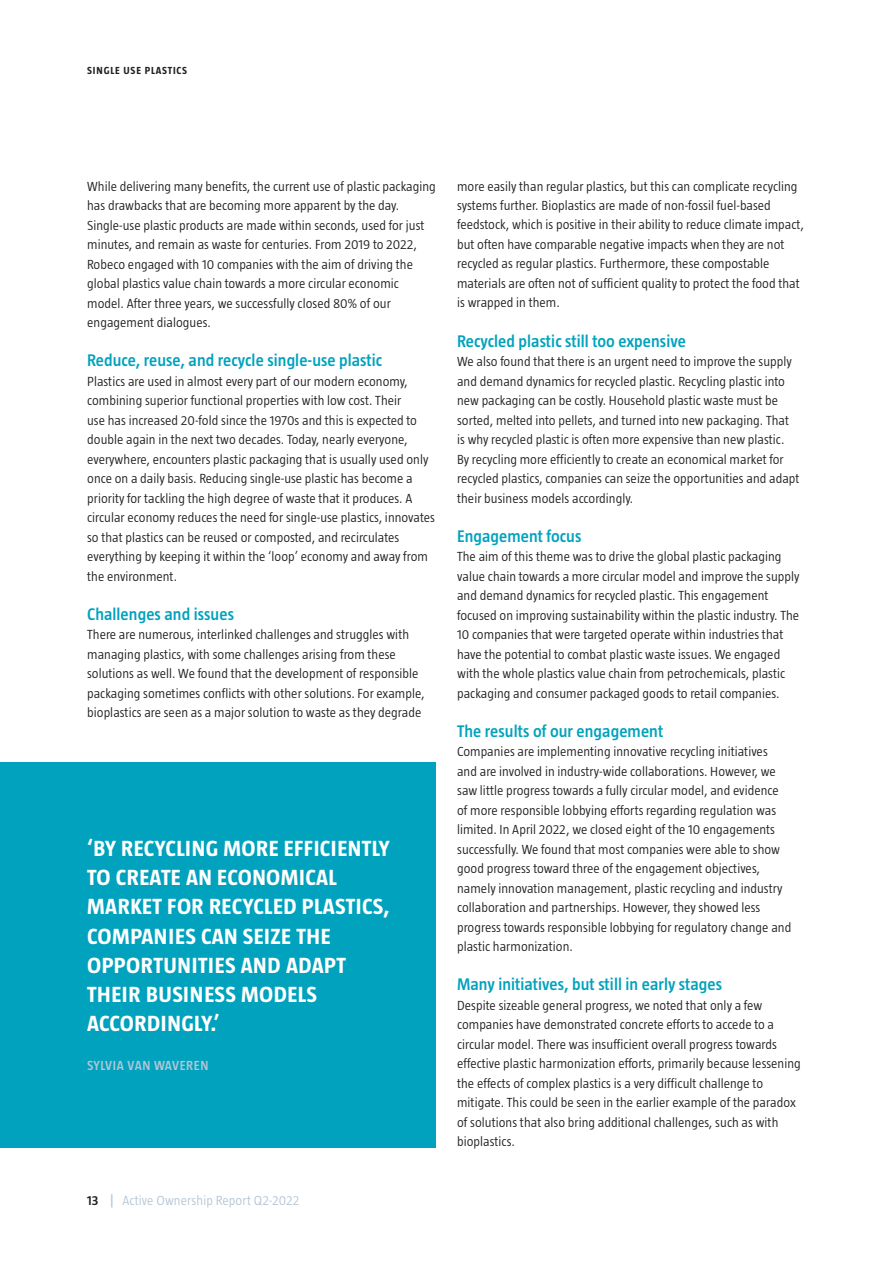
<style>
.page{position:relative;width:893px;height:1263px;background:#fff}
.page>*{position:absolute;margin:0;border:0;box-sizing:border-box;transform-origin:0 0}
.Table_txt_left___dot{font:700 22.5px/29.2px "Taz";letter-spacing:.02em;color:#fff}
._03_Subheading_level{font:600 17.25px "Taz";letter-spacing:.005em;color:#00a2bd}
._04_Body_text{font:300 13.5px/19.5px "Taz";letter-spacing:.005em;color:#231f20}
.t1{font:300 13.5px "Taz";letter-spacing:.01em;color:#b5c6d6}
._01_Heading_20pt{font:600 13.5px "Taz";letter-spacing:.04em;color:#b5c6d6}
._02_Intro{font:700 10.5px "Taz";letter-spacing:.08em;color:#231f20}
.s1{font-weight:600;color:#231f20}
.s2{font-weight:600}
</style>
<div class="page">
<div style="left:0;top:762px;width:436px;height:386px;background:#00a2bd"></div>
<p class="_02_Intro" style="left:87px;top:64px;width:101px">SINGLE USE PLASTICS</p>
<p class="_04_Body_text" style="left:87px;top:176px;width:350px">While delivering many benefits, the current use of plastic packaging has drawbacks that are becoming more apparent by the day.<br>Single-use plastic products are made within seconds, used for just minutes, and remain as waste for centuries. From 2019 to 2022, Robeco engaged with 10 companies with the aim of driving the global plastics value chain towards a more circular economic model. After three years, we successfully closed 80% of our engagement dialogues.</p>
<p class="_03_Subheading_level" style="left:87px;top:350px;width:297px">Reduce, reuse, and recycle single-use plastic</p>
<p class="_04_Body_text" style="left:87px;top:371px;width:349px">Plastics are used in almost every part of our modern economy, combining superior functional properties with low cost. Their<br>use has increased 20-fold since the 1970s and this is expected to double again in the next two decades. Today, nearly everyone, everywhere, encounters plastic packaging that is usually used only once on a daily basis. Reducing single-use plastic has become a priority for tackling the high degree of waste that it produces. A circular economy reduces the need for single-use plastics, innovates so that plastics can be reused or composted, and recirculates everything by keeping it within the ‘loop’ economy and away from the environment.</p>
<p class="_03_Subheading_level" style="left:87px;top:604px;width:148px">Challenges and issues</p>
<p class="_04_Body_text" style="left:87px;top:625px;width:339px">There are numerous, interlinked challenges and struggles with managing plastics, with some challenges arising from these solutions as well. We found that the development of responsible packaging sometimes conflicts with other solutions. For example, bioplastics are seen as a major solution to waste as they degrade</p>
<p class="Table_txt_left___dot" style="left:87px;top:833px;width:304px">‘BY RECYCLING MORE EFFICIENTLY<br>TO CREATE AN ECONOMICAL<br>MARKET FOR RECYCLED PLASTICS,<br>COMPANIES CAN SEIZE THE<br>OPPORTUNITIES AND ADAPT<br>THEIR BUSINESS MODELS<br>ACCORDINGLY.’</p>
<p class="_01_Heading_20pt" style="left:87px;top:1058px;width:123px">SYLVIA VAN WAVEREN</p>
<p class="t1" style="left:87px;top:1192px;width:214px"><span class="s1">13</span> <span class="s2">|</span> Active Ownership Report Q2-2022</p>
<p class="_04_Body_text" style="left:457px;top:176px;width:348px">more easily than regular plastics, but this can complicate recycling systems further. Bioplastics are made of non-fossil fuel-based feedstock, which is positive in their ability to reduce climate impact, but often have comparable negative impacts when they are not recycled as regular plastics. Furthermore, these compostable materials are often not of sufficient quality to protect the food that is wrapped in them.</p>
<p class="_03_Subheading_level" style="left:457px;top:331px;width:230px">Recycled plastic still too expensive</p>
<p class="_04_Body_text" style="left:457px;top:352px;width:344px">We also found that there is an urgent need to improve the supply and demand dynamics for recycled plastic. Recycling plastic into new packaging can be costly. Household plastic waste must be sorted, melted into pellets, and turned into new packaging. That is why recycled plastic is often more expensive than new plastic.<br>By recycling more efficiently to create an economical market for recycled plastics, companies can seize the opportunities and adapt their business models accordingly.</p>
<p class="_03_Subheading_level" style="left:457px;top:526px;width:126px">Engagement focus</p>
<p class="_04_Body_text" style="left:457px;top:547px;width:344px">The aim of this theme was to drive the global plastic packaging value chain towards a more circular model and improve the supply and demand dynamics for recycled plastic. This engagement focused on improving sustainability within the plastic industry. The 10 companies that were targeted operate within industries that have the potential to combat plastic waste issues. We engaged with the whole plastics value chain from petrochemicals, plastic packaging and consumer packaged goods to retail companies.</p>
<p class="_03_Subheading_level" style="left:457px;top:721px;width:208px">The results of our engagement</p>
<p class="_04_Body_text" style="left:457px;top:742px;width:336px">Companies are implementing innovative recycling initiatives<br>and are involved in industry-wide collaborations. However, we saw little progress towards a fully circular model, and evidence of more responsible lobbying efforts regarding regulation was limited. In April 2022, we closed eight of the 10 engagements successfully. We found that most companies were able to show good progress toward three of the engagement objectives, namely innovation management, plastic recycling and industry collaboration and partnerships. However, they showed less progress towards responsible lobbying for regulatory change and plastic harmonization.</p>
<p class="_03_Subheading_level" style="left:457px;top:974px;width:267px">Many initiatives, but still in early stages</p>
<p class="_04_Body_text" style="left:457px;top:995px;width:345px">Despite sizeable general progress, we noted that only a few companies have demonstrated concrete efforts to accede to a circular model. There was insufficient overall progress towards effective plastic harmonization efforts, primarily because lessening the effects of complex plastics is a very difficult challenge to mitigate. This could be seen in the earlier example of the paradox of solutions that also bring additional challenges, such as with bioplastics.</p>
</div>
